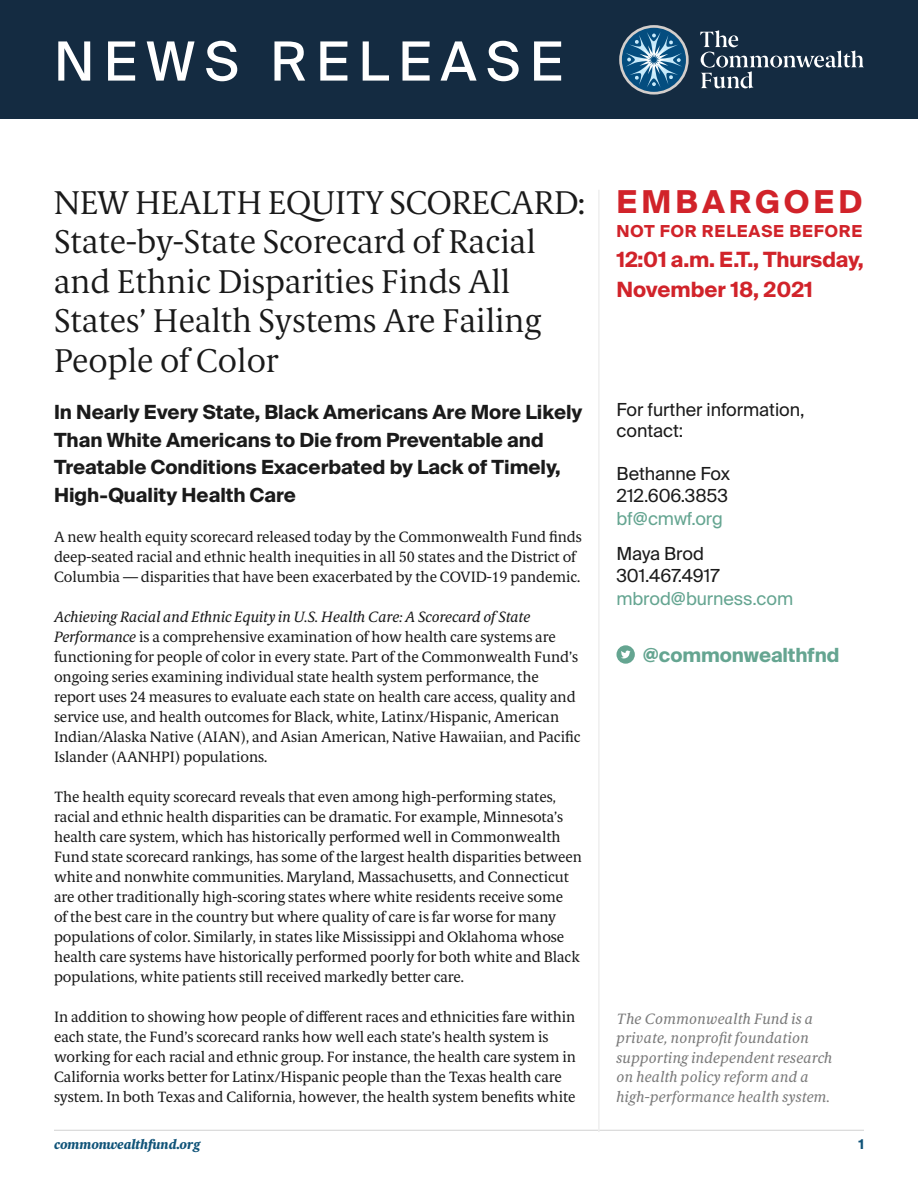
<style>
.page{position:relative;width:918px;height:1188px;background:#fff}
.page>*{position:absolute;margin:0;border:0;box-sizing:border-box;transform-origin:0 0}
.t1{font:54px "Suisse Intl";letter-spacing:.17em;color:#fff}
.t2{font:300 33px/39.5px "Berlingske Serif Text";color:#1a1a1a}
.t3{font:700 31.5px "Suisse Intl";letter-spacing:.13em;color:#d1232a}
.t4{font:700 21px/30px "Suisse Intl";letter-spacing:-.01em;color:#d1232a}
.t5{font:700 19.5px/27.5px "Suisse Intl";color:#1a1a1a}
.t6{font:700 19.5px "Suisse Intl";letter-spacing:-.005em;color:#65a591}
.t7{font:18px/21.6px "Suisse Intl";letter-spacing:-.005em;color:#1a1a1a}
.t8{font:18px "Suisse Intl";letter-spacing:-.005em;color:#65a591}
.t9{font:700 16.5px "Suisse Intl";letter-spacing:.05em;color:#d1232a}
.Body{font:15px/20px "Berlingske Serif Text";letter-spacing:-.005em;color:#1a1a1a}
.t10{font:italic 15px/19.5px "Berlingske Serif Text";letter-spacing:.01em;color:#7b7b7b}
.t11{font:italic 800 13.5px "Berlingske Serif Text";color:#115479}
.t12{font:700 13.5px "Suisse Intl";color:#115479}
.s1{font-style:italic}
</style>
<div class="page">
<hr style="left:54px;top:1130px;width:810px;height:1px;background:#d1d1d1">
<div style="left:0;top:0;width:918px;height:119px;background:#142b41"></div>
<svg style="left:700px;top:30px;width:164px;height:58px"></svg>
<svg style="left:619px;top:25px;width:70px;height:70px"></svg>
<hr style="left:598px;top:190px;width:2px;height:942px;background:#efefef">
<div style="left:617px;top:645px;width:18px;height:19px;background:#65a591;border-radius:50%"></div>
<svg style="left:621px;top:651px;width:10px;height:7px"></svg>
<p class="t1" style="left:54px;top:30px;width:510px">NEWS RELEASE</p>
<p class="t2" style="left:54px;top:182px;width:533px">NEW HEALTH EQUITY SCORECARD:</p>
<p class="t2" style="left:54px;top:221px;width:489px">State-by-State Scorecard of Racial and Ethnic Disparities Finds All<br>States’ Health Systems Are Failing<br>People of Color</p>
<p class="t5" style="left:54px;top:399px;width:530px">In Nearly Every State, Black Americans Are More Likely Than White Americans to Die from Preventable and Treatable Conditions Exacerbated by Lack of Timely, High-Quality Health Care</p>
<p class="Body" style="left:54px;top:527px;width:529px">A new health equity scorecard released today by the Commonwealth Fund finds deep-seated racial and ethnic health inequities in all 50 states and the District of<br>Columbia — disparities that have been exacerbated by the COVID-19 pandemic.</p>
<p class="Body" style="left:54px;top:607px;width:528px"><span class="s1">Achieving Racial and Ethnic Equity in U.S. Health Care: A Scorecard of State Performance</span> is a comprehensive examination of how health care systems are functioning for people of color in every state. Part of the Commonwealth Fund’s ongoing series examining individual state health system performance, the report uses 24 measures to evaluate each state on health care access, quality and service use, and health outcomes for Black, white, Latinx/Hispanic, American Indian/Alaska Native (AIAN), and Asian American, Native Hawaiian, and Pacific Islander (AANHPI) populations.</p>
<p class="Body" style="left:54px;top:787px;width:530px">The health equity scorecard reveals that even among high-performing states, racial and ethnic health disparities can be dramatic. For example, Minnesota’s health care system, which has historically performed well in Commonwealth Fund state scorecard rankings, has some of the largest health disparities between white and nonwhite communities. Maryland, Massachusetts, and Connecticut are other traditionally high-scoring states where white residents receive some<br>of the best care in the country but where quality of care is far worse for many populations of color. Similarly, in states like Mississippi and Oklahoma whose health care systems have historically performed poorly for both white and Black populations, white patients still received markedly better care.</p>
<p class="Body" style="left:54px;top:1007px;width:524px">In addition to showing how people of different races and ethnicities fare within each state, the Fund’s scorecard ranks how well each state’s health system is working for each racial and ethnic group. For instance, the health care system in California works better for Latinx/Hispanic people than the Texas health care system. In both Texas and California, however, the health system benefits white</p>
<p class="t3" style="left:616px;top:184px;width:247px">EMBARGOED</p>
<p class="t9" style="left:616px;top:221px;width:247px">NOT FOR RELEASE BEFORE</p>
<p class="t4" style="left:616px;top:245px;width:249px">12:01 a.m. E.T., Thursday,<br>November 18, 2021</p>
<p class="t7" style="left:616px;top:399px;width:190px">For further information, contact:</p>
<p class="t7" style="left:616px;top:463px;width:115px">Bethanne Fox</p>
<p class="t7" style="left:616px;top:485px;width:113px">212.606.3853</p>
<p class="t8" style="left:616px;top:508px;width:108px">bf@cmwf.org</p>
<p class="t7" style="left:616px;top:543px;width:105px">Maya Brod<br>301.467.4917</p>
<p class="t8" style="left:616px;top:588px;width:178px">mbrod@burness.com</p>
<p class="t6" style="left:643px;top:644px;width:198px">@commonwealthfnd</p>
<p class="t10" style="left:616px;top:1008px;width:218px">The Commonwealth Fund is a private, nonprofit foundation supporting independent research on health policy reform and a high-performance health system.</p>
<p class="t11" style="left:54px;top:1134px;width:147px">commonwealthfund.org</p>
<p class="t12" style="left:858px;top:1136px;width:7px">1</p>
</div>
